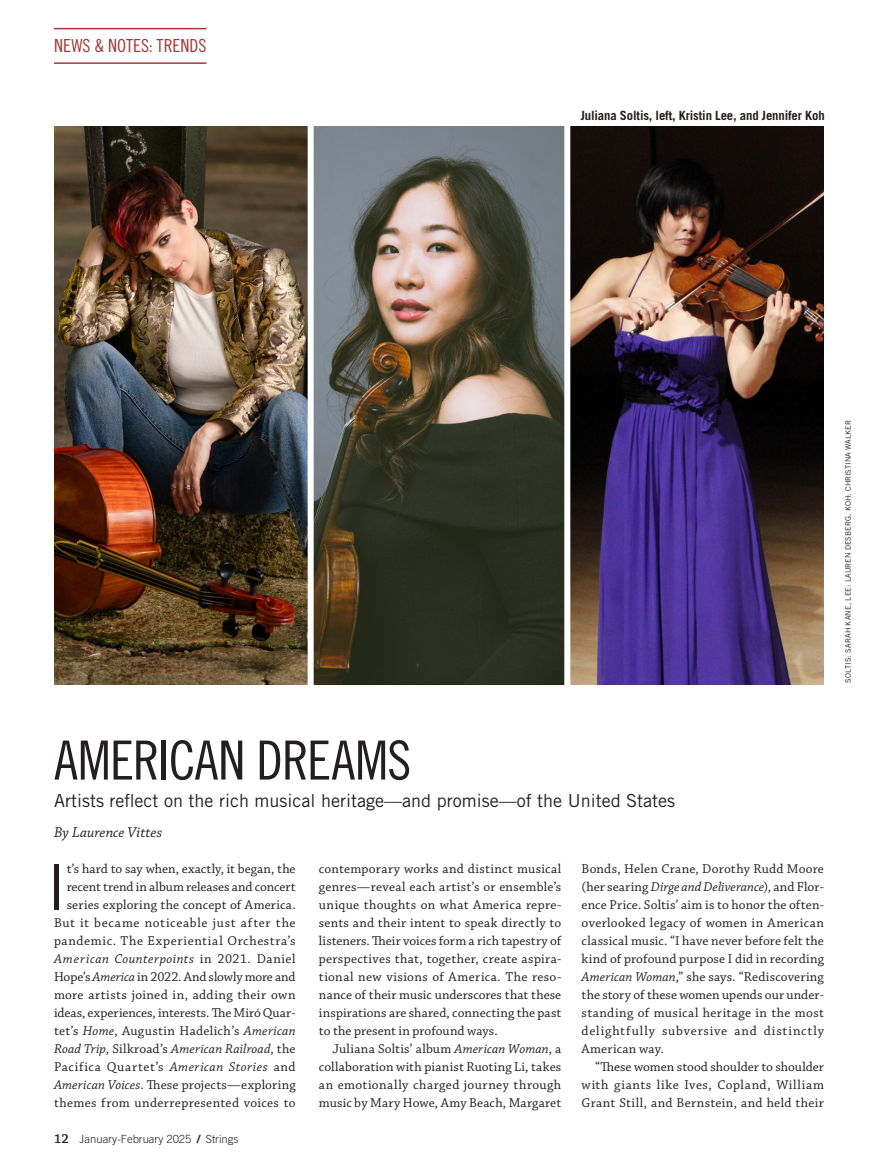
<style>
.page{position:relative;width:878px;height:1175px;background:#fff}
.page>*{position:absolute;margin:0;border:0;box-sizing:border-box;transform-origin:0 0}
.t1{font:63.3px "Trade Gothic LT Std Cn 18";color:#231f20}
.t2{font:54px "Trade Gothic LT Std Cn 18";letter-spacing:-.02em;color:#231f20}
.t3{font:18px "Trade Gothic LT Std";color:#231f20}
.t4{font:18px "Trade Gothic LT Std Cn 18";letter-spacing:.005em;color:#a53735}
.t5{font:italic 15px "Chaparral Pro";color:#231f20}
.t6{font:13.5px/18px "Chaparral Pro";letter-spacing:.02em;color:#231f20;text-align:justify}
.t7{font:700 12.75px "Trade Gothic LT Std";letter-spacing:-.01em;color:#231f20}
.t8{font:300 11.25px "Trade Gothic LT Std";color:#231f20}
.t9{font:7.5px "Trade Gothic LT Std";letter-spacing:.005em;color:#231f20}
.s1{font-style:italic}
.s2{font-family:"Chaparral Pro";font-weight:600;font-size:13.5px}
.s3{font-weight:700}
</style>
<div class="page">
<hr style="left:54px;top:28px;width:152px;height:1px;background:#a53735">
<hr style="left:54px;top:62px;width:152px;height:2px;background:#a53735">
<img style="left:54px;top:126px;width:254px;height:558px">
<svg style="left:314px;top:126px;width:250px;height:558px;background:#565447"></svg>
<img style="left:570px;top:126px;width:254px;height:558px">
<h3 class="t4" style="left:54px;top:35px;width:154px">NEWS &amp; NOTES: TRENDS</h3>
<p class="t7" style="left:580px;top:108px;width:245px">Juliana Soltis, left, Kristin Lee, and Jennifer Koh</p>
<p class="t9" style="left:843px;top:682px;width:264px;rotate:-90deg">SOLTIS: SARAH KANE, LEE: LAUREN DESBERG, KOH: CHRISTINA WALKER</p>
<h2 class="t2" style="left:54px;top:728px;width:359px">AMERICAN DREAMS</h2>
<h3 class="t3" style="left:54px;top:790px;width:622px">Artists reflect on the rich musical heritage—and promise—of the United States</h3>
<p class="t5" style="left:54px;top:824px;width:110px">By Laurence Vittes</p>
<h1 class="t1" style="left:49px;top:849px;width:16px">I</h1>
<p class="t6" style="left:54px;top:860px;width:243px;text-align:right">t’s hard to say when, exactly, it began, the recent trend in album releases and concert series exploring the concept of America.<br>But it became noticeable just after the pandemic. The Experiential Orchestra’s <span class="s1">American Counterpoints</span> in 2021. Daniel Hope’s <span class="s1">America</span> in 2022. And slowly more and more artists joined in, adding their own ideas, experiences, interests. !e MiróQuar&shy;tet’s <span class="s1">Home</span>, Augustin Hadelich’s <span class="s1">American Road Trip</span>, Silkroad’s <span class="s1">American Railroad</span>, the Pacifica Quartet’s <span class="s1">American Stories</span> and <span class="s1">American Voices</span>. !ese projects—exploring themes from underrepresented voices to</p>
<p class="t8" style="left:54px;top:1132px;width:186px"><span class="s2">12</span> January-February 2025 <span class="s3">/</span> Strings</p>
<p class="t6" style="left:319px;top:860px;width:244px">contemporary works and distinct musical genres—reveal each artist’s or ensemble’s unique thoughts on what America repre&shy;sents and their intent to speak directly to listeners. !eir voices form a rich tapestry of perspectives that, together, create aspira&shy;tional new visions of America. The reso&shy;nance of their music underscores that these inspirations are shared, connecting the past to the present in profound ways.</p>
<p class="t6" style="left:319px;top:1040px;width:244px;text-indent:14px">Juliana Soltis’ album <span class="s1">American Woman</span>, a collaboration with pianist Ruoting Li, takes an emotionally charged journey through music by Mary Howe, Amy Beach, Margaret</p>
<p class="t6" style="left:581px;top:860px;width:244px">Bonds, Helen Crane, Dorothy Rudd Moore (her searing <span class="s1">Dirge and Deliverance</span>), and Flor&shy;ence Price. Soltis’ aim is to honor the often&shy;overlooked legacy of women in American classical music. “I have never before felt the kind of profound purpose I did in recording <span class="s1">American Woman</span>,” she says. “Rediscovering the story of these women upends our under&shy;standing of musical heritage in the most delightfully subversive and distinctly American way.</p>
<p class="t6" style="left:581px;top:1058px;width:244px;text-indent:14px">“!ese women stood shoulder to shoulder with giants like Ives, Copland, William Grant Still, and Bernstein, and held their</p>
</div>
